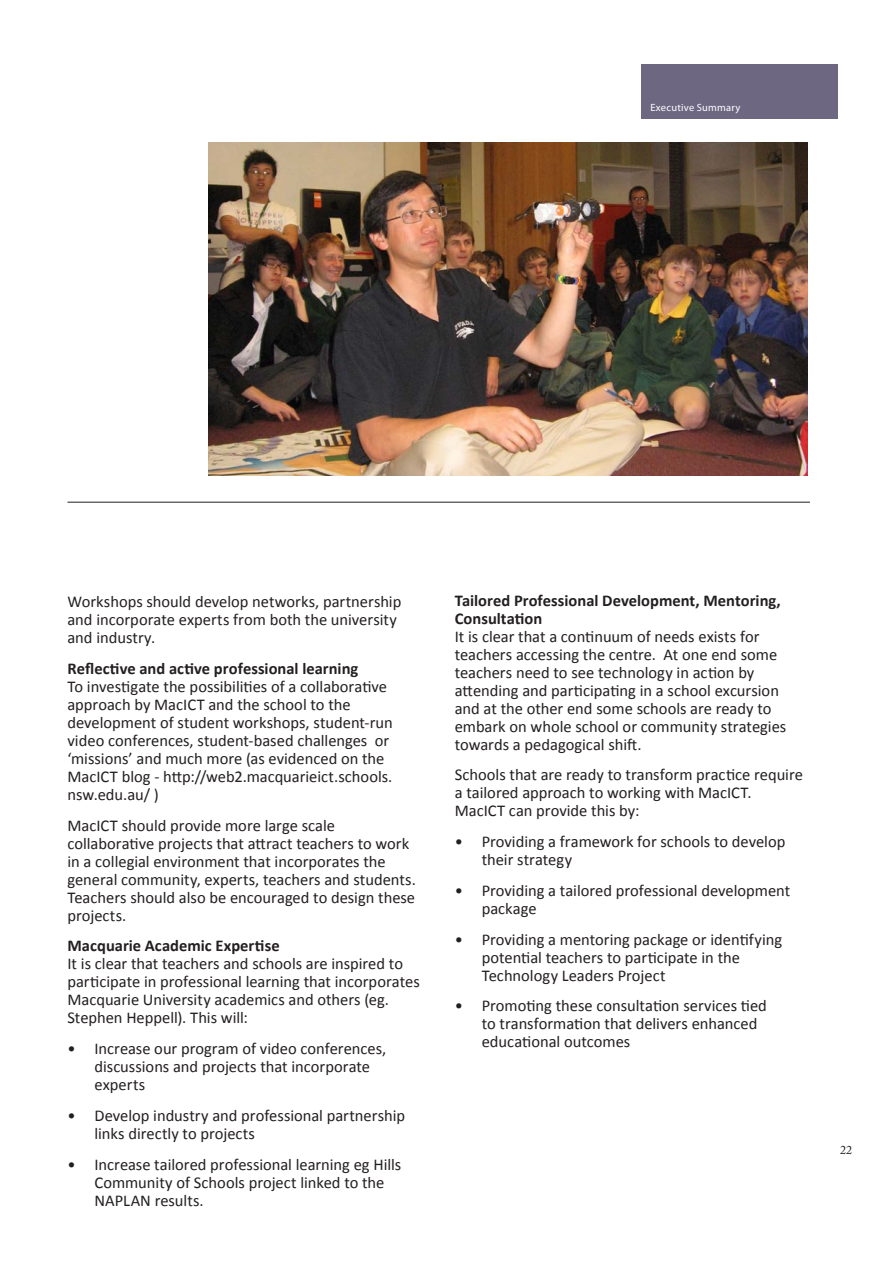
<style>
.page{position:relative;width:893px;height:1263px;background:#fff}
.page>*{position:absolute;margin:0;border:0;box-sizing:border-box;transform-origin:0 0}
.t1{font:16.5px/18px "Calibri";color:#231f20}
.t2{font:700 16.5px/18px "Calibri";color:#231f20}
.t3{font:12px "Adobe Caslon Pro";color:#231f20}
.t4{font:10.5px "Myriad Pro";letter-spacing:.02em;color:#fff}
</style>
<div class="page">
<hr style="left:68px;top:502px;width:742px;height:1px;background:#231f20">
<img style="left:208px;top:142px;width:599px;height:333px">
<div style="left:641px;top:64px;width:197px;height:55px;background:#6e6782"></div>
<p class="t4" style="left:650px;top:101px;width:91px">Executive Summary</p>
<p class="t1" style="left:68px;top:592px;width:335px">Workshops should develop networks, partnership and incorporate experts from both the university and industry.</p>
<p class="t2" style="left:68px;top:658px;width:292px">Reflective and active professional learning</p>
<p class="t1" style="left:68px;top:676px;width:327px">To investigate the possibilities of a collaborative approach by MacICT and the school to the development of student workshops, student-run video conferences, student-based challenges or ‘missions’ and much more (as evidenced on the MacICT blog - http://web2.macquarieict.schools. nsw.edu.au/ )</p>
<p class="t1" style="left:68px;top:815px;width:350px">MacICT should provide more large scale collaborative projects that attract teachers to work in a collegial environment that incorporates the general community, experts, teachers and students.<br>Teachers should also be encouraged to design these projects.</p>
<p class="t2" style="left:68px;top:936px;width:214px">Macquarie Academic Expertise</p>
<p class="t1" style="left:68px;top:954px;width:354px">It is clear that teachers and schools are inspired to participate in professional learning that incorporates Macquarie University academics and others (eg.<br>Stephen Heppell). This will:</p>
<p class="t1" style="left:94px;top:1039px;width:293px;text-indent:-27px">• Increase our program of video conferences, discussions and projects that incorporate experts</p>
<p class="t1" style="left:94px;top:1106px;width:312px;text-indent:-27px">• Develop industry and professional partnership links directly to projects</p>
<p class="t1" style="left:94px;top:1154px;width:308px;text-indent:-27px">• Increase tailored professional learning eg Hills<br>Community of Schools project linked to the<br>NAPLAN results.</p>
<p class="t2" style="left:455px;top:590px;width:328px">Tailored Professional Development, Mentoring,<br>Consultation</p>
<p class="t1" style="left:455px;top:626px;width:333px">It is clear that a continuum of needs exists for teachers accessing the centre. At one end some teachers need to see technology in action by attending and participating in a school excursion and at the other end some schools are ready to embark on whole school or community strategies towards a pedagogical shift.</p>
<p class="t1" style="left:455px;top:765px;width:350px">Schools that are ready to transform practice require a tailored approach to working with MacICT.<br>MacICT can provide this by:</p>
<p class="t1" style="left:482px;top:832px;width:305px;text-indent:-27px">• Providing a framework for schools to develop their strategy</p>
<p class="t1" style="left:482px;top:881px;width:310px;text-indent:-27px">• Providing a tailored professional development package</p>
<p class="t1" style="left:482px;top:929px;width:302px;text-indent:-27px">• Providing a mentoring package or identifying potential teachers to participate in the<br>Technology Leaders Project</p>
<p class="t1" style="left:482px;top:996px;width:287px;text-indent:-27px">• Promoting these consultation services tied to transformation that delivers enhanced educational outcomes</p>
<p class="t3" style="left:840px;top:1143px;width:13px">22</p>
</div>
